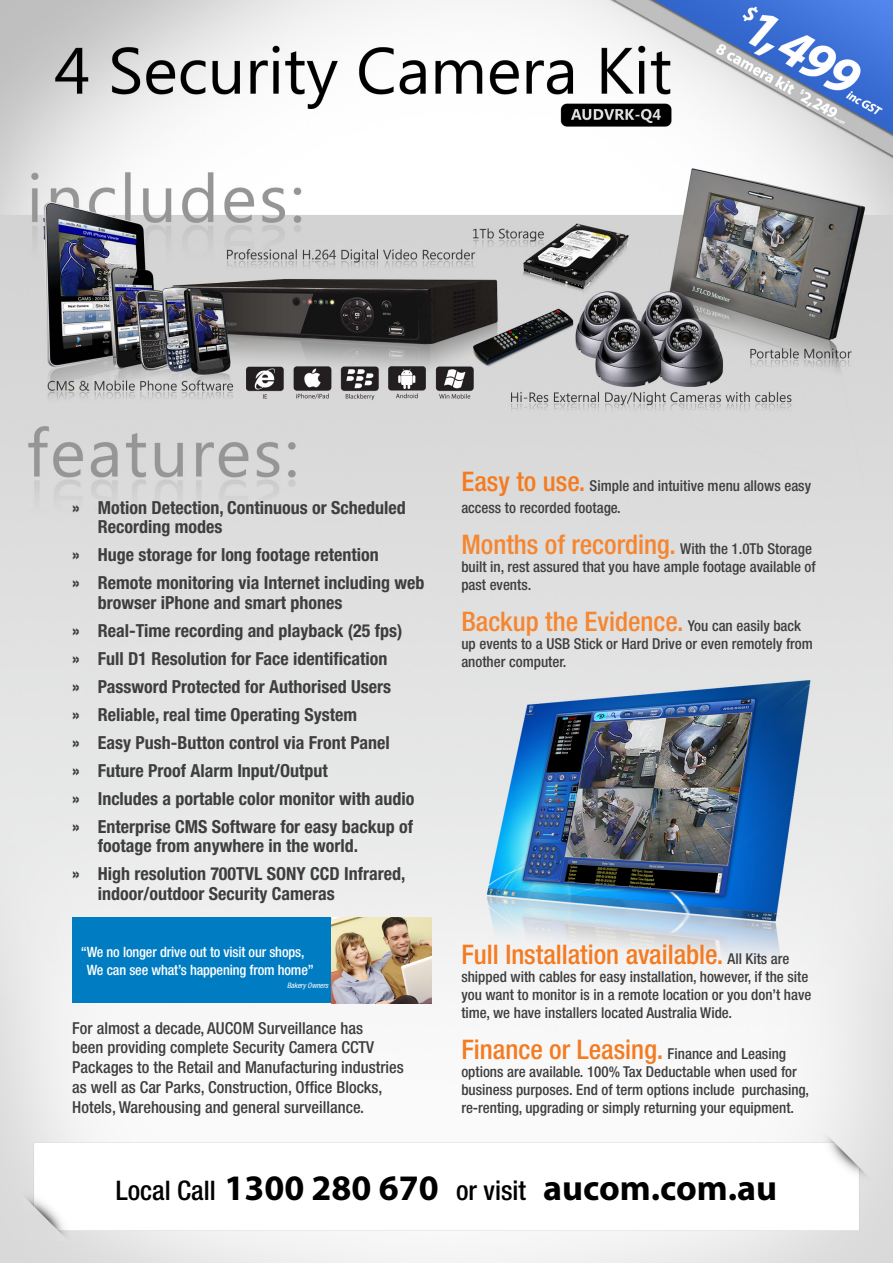
<style>
.page{position:relative;width:893px;height:1263px;background:#fff}
.page>*{position:absolute;margin:0;border:0;box-sizing:border-box;transform-origin:0 0}
.t1{font:700 36px "Myriad Pro";color:#000}
.t2{font:500 condensed 27px "Helvetica Neue";color:#f47b21}
.t3{font:500 condensed 27px "Helvetica Neue";color:#f58632}
.t4{font:700 condensed 18px/19.5px "Helvetica Neue";color:#3e3e3f}
.t5{font:500 condensed 16.5px/19.8px "Helvetica Neue";color:#3e3e3f}
.t6{font:500 condensed 15px/18px "Helvetica Neue";color:#3e3e3f}
.Small_Header_Quote{font:500 condensed 14.25px/17.1px "Helvetica Neue";letter-spacing:-.01em;color:#fff}
.Small_Header_Quote-2{font:italic condensed 7.5px "Helvetica Neue";letter-spacing:-.01em;color:#fff}
.s1{font-size:27px;color:#f47b21}
.s2{font-size:27px;color:#f58632}
.s3{font-size:15px;color:#3e3e3f}
.s4{font-family:"Helvetica Neue";font-weight:500;font-stretch:condensed;font-size:27px}
</style>
<div class="page">
<img style="left:0;top:0;width:893px;height:1263px">
<div style="left:72px;top:917px;width:360px;height:86px;background:#007cc2"></div>
<img style="left:332px;top:917px;width:100px;height:86px">
<p class="t4" style="left:98px;top:497px;width:310px;text-indent:-26px">» Motion Detection, Continuous or Scheduled<br>Recording modes</p>
<p class="t4" style="left:72px;top:545px;width:308px">» Huge storage for long footage retention</p>
<p class="t4" style="left:98px;top:573px;width:328px;text-indent:-26px">» Remote monitoring via Internet including web browser iPhone and smart phones</p>
<p class="t4" style="left:72px;top:620px;width:332px">» Real-Time recording and playback (25 fps)</p>
<p class="t4" style="left:72px;top:648px;width:317px">» Full D1 Resolution for Face identification</p>
<p class="t4" style="left:72px;top:676px;width:320px">» Password Protected for Authorised Users</p>
<p class="t4" style="left:72px;top:704px;width:286px">» Reliable, real time Operating System</p>
<p class="t4" style="left:72px;top:732px;width:319px">» Easy Push-Button control via Front Panel</p>
<p class="t4" style="left:72px;top:760px;width:257px">» Future Proof Alarm Input/Output</p>
<p class="t4" style="left:72px;top:788px;width:344px">» Includes a portable color monitor with audio</p>
<p class="t4" style="left:98px;top:816px;width:317px;text-indent:-26px">» Enterprise CMS Software for easy backup of footage from anywhere in the world.</p>
<p class="t4" style="left:98px;top:864px;width:309px;text-indent:-26px">» High resolution 700TVL SONY CCD Infrared, indoor/outdoor Security Cameras</p>
<p class="Small_Header_Quote" style="left:87px;top:943px;width:229px;text-indent:-6px">“We no longer drive out to visit our shops,<br>We can see what’s happening from home”</p>
<p class="Small_Header_Quote-2" style="left:287px;top:981px;width:43px">Bakery Owners</p>
<p class="t5" style="left:72px;top:1018px;width:333px">For almost a decade, AUCOM Surveillance has<br>been providing complete Security Camera CCTV Packages to the Retail and Manufacturing industries as well as Car Parks, Construction, Office Blocks, Hotels, Warehousing and general surveillance.</p>
<p class="t6" style="left:461px;top:475px;width:351px;line-height:21.6px"><span class="s1">Easy to use.</span> Simple and intuitive menu allows easy access to recorded footage.</p>
<p class="t6" style="left:461px;top:539px;width:356px"><span class="s2">Months of recording.</span> With the 1.0Tb Storage built in, rest assured that you have ample footage available of past events.</p>
<p class="t3" style="left:461px;top:605px;width:341px">Backup the Evidence. <span class="s3">You can easily back</span></p>
<p class="t6" style="left:461px;top:634px;width:353px">up events to a USB Stick or Hard Drive or even remotely from another computer.</p>
<p class="t2" style="left:461px;top:938px;width:330px">Full Installation available. <span class="s3">All Kits are</span></p>
<p class="t6" style="left:461px;top:967px;width:351px">shipped with cables for easy installation, however, if the site you want to monitor is in a remote location or you don’t have time, we have installers located Australia Wide.</p>
<p class="t2" style="left:461px;top:1033px;width:326px">Finance or Leasing. <span class="s3">Finance and Leasing</span></p>
<p class="t6" style="left:461px;top:1062px;width:349px">options are available. 100% Tax Deductable when used for business purposes. End of term options include purchasing, re-renting, upgrading or simply returning your equipment.</p>
<p class="t1" style="left:116px;top:1165px;width:663px"><span class="s4">Local Call</span> 1300 280 670 <span class="s4">or visit</span> aucom.com.au</p>
</div>
